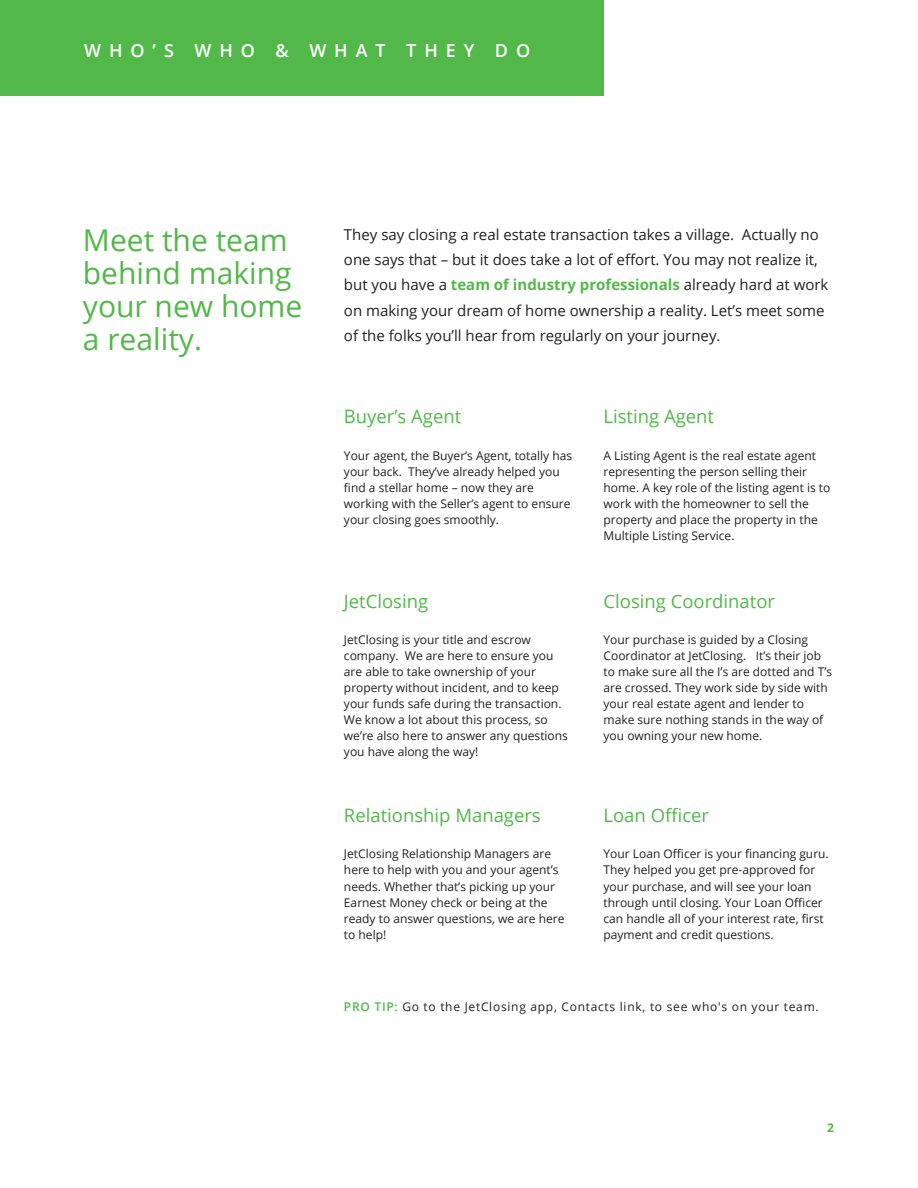
<style>
.page{position:relative;width:918px;height:1188px;background:#fff}
.page>*{position:absolute;margin:0;border:0;box-sizing:border-box;transform-origin:0 0}
.t1{font:30px/33px "Open Sans";color:#52b849}
.t2{font:18.45px "Open Sans";color:#52b849}
.t3{font:600 18px "Open Sans";letter-spacing:.44em;color:#fff}
.t4{font:15px/25px "Open Sans";color:#231f20}
.t5{font:12px/16px "Open Sans";color:#231f20}
.t6{font:12px "Open Sans";letter-spacing:.06em;color:#231f20}
.t7{font:700 12px "Open Sans";color:#52b849}
.s1{font-weight:700;color:#52b849}
.s2{font-weight:600;color:#51b848}
</style>
<div class="page">
<div style="left:0;top:0;width:604px;height:96px;background:#52b849"></div>
<h3 class="t3" style="left:84px;top:38px;width:448px">WHO’S WHO &amp; WHAT THEY DO</h3>
<h1 class="t1" style="left:83px;top:223px;width:221px">Meet the team behind making your new home a reality.</h1>
<p class="t4" style="left:344px;top:222px;width:486px">They say closing a real estate transaction takes a village. Actually no one says that – but it does take a lot of effort. You may not realize it, but you have a <span class="s1">team of industry professionals</span> already hard at work on making your dream of home ownership a reality. Let’s meet some of the folks you’ll hear from regularly on your journey.</p>
<h2 class="t2" style="left:344px;top:404px;width:119px">Buyer’s Agent</h2>
<p class="t5" style="left:344px;top:447px;width:230px">Your agent, the Buyer’s Agent, totally has your back. They’ve already helped you find a stellar home – now they are working with the Seller’s agent to ensure your closing goes smoothly.</p>
<h2 class="t2" style="left:344px;top:589px;width:86px">JetClosing</h2>
<p class="t5" style="left:344px;top:632px;width:225px">JetClosing is your title and escrow company. We are here to ensure you are able to take ownership of your property without incident, and to keep your funds safe during the transaction.<br>We know a lot about this process, so we’re also here to answer any questions you have along the way!</p>
<h2 class="t2" style="left:344px;top:803px;width:198px">Relationship Managers</h2>
<p class="t5" style="left:344px;top:846px;width:222px">JetClosing Relationship Managers are here to help with you and your agent’s needs. Whether that’s picking up your<br>Earnest Money check or being at the ready to answer questions, we are here to help!</p>
<h2 class="t2" style="left:604px;top:404px;width:112px">Listing Agent</h2>
<p class="t5" style="left:604px;top:447px;width:228px">A Listing Agent is the real estate agent representing the person selling their home. A key role of the listing agent is to work with the homeowner to sell the property and place the property in the Multiple Listing Service.</p>
<h2 class="t2" style="left:604px;top:589px;width:173px">Closing Coordinator</h2>
<p class="t5" style="left:604px;top:632px;width:230px">Your purchase is guided by a Closing Coordinator at JetClosing. It’s their job to make sure all the I’s are dotted and T’s are crossed. They work side by side with your real estate agent and lender to make sure nothing stands in the way of you owning your new home.</p>
<h2 class="t2" style="left:604px;top:803px;width:107px">Loan Officer</h2>
<p class="t5" style="left:604px;top:846px;width:227px">Your Loan Officer is your financing guru.<br>They helped you get pre-approved for your purchase, and will see your loan through until closing. Your Loan Officer can handle all of your interest rate, first payment and credit questions.</p>
<p class="t6" style="left:344px;top:998px;width:476px"><span class="s2">PRO TIP:</span> Go to the JetClosing app, Contacts link, to see who's on your team.</p>
<p class="t7" style="left:827px;top:1119px;width:8px">2</p>
</div>
